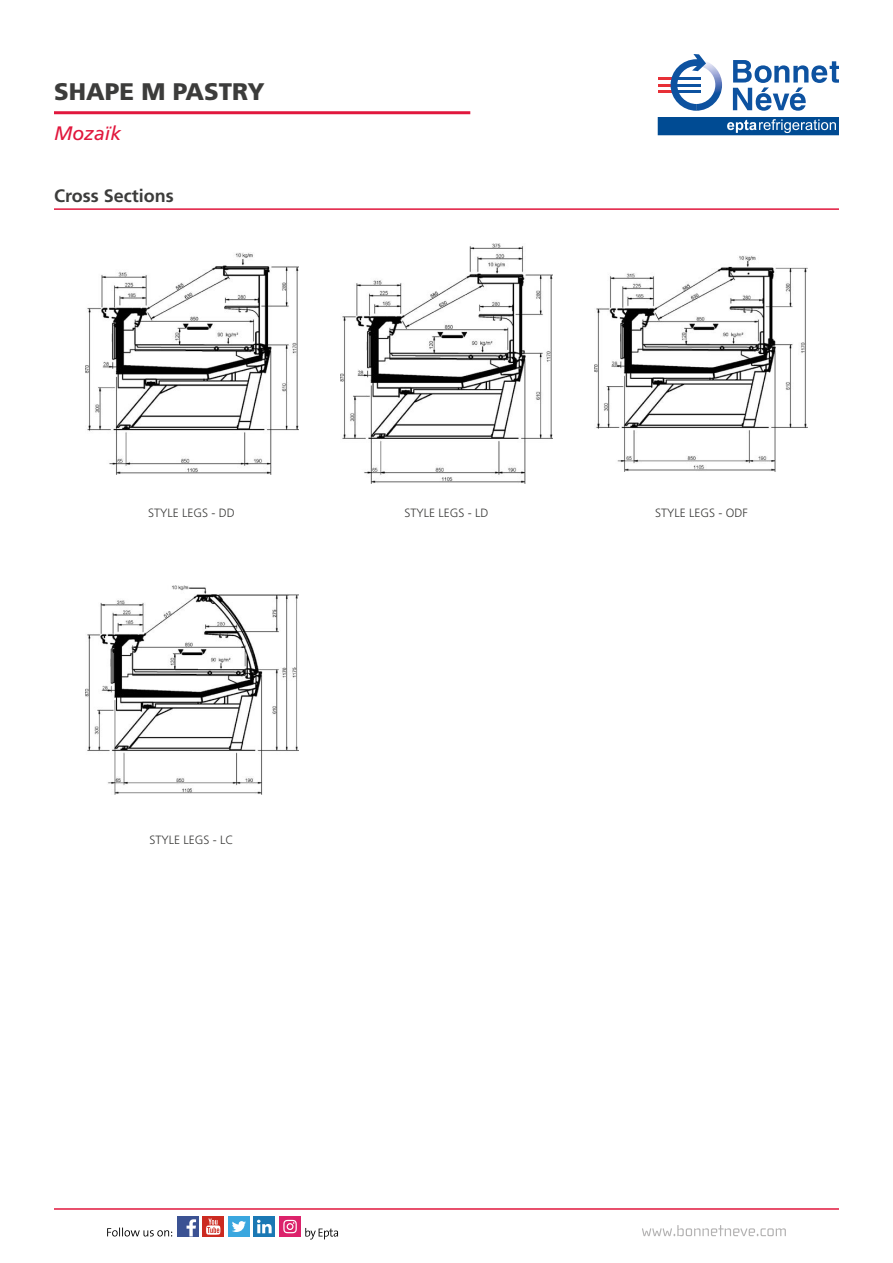
<style>
.page{position:relative;width:893px;height:1263px;background:#fff}
.page>*{position:absolute;margin:0;border:0;box-sizing:border-box;transform-origin:0 0}
.t1{font:900 24px "Frutiger LT Std";color:#3c3c3b}
.t2{font:italic 19.5px "Frutiger LT Std";color:#e1173d}
.t3{font:700 18px "Frutiger LT Std";color:#3c3c3b}
.t4{font:300 12px "Frutiger LT Std";color:#3c3c3b}
</style>
<div class="page">
<hr style="left:54px;top:111px;width:416px;height:3px;background:#e1173d">
<hr style="left:54px;top:208px;width:785px;height:2px;background:#e1173d">
<hr style="left:54px;top:1208px;width:785px;height:2px;background:#e1173d">
<div style="left:203px;top:1216px;width:21px;height:21px;background:#cb2a20"></div>
<svg style="left:206px;top:1218px;width:14px;height:17px"></svg>
<div style="left:177px;top:1216px;width:21px;height:21px;background:#3b5293"></div>
<svg style="left:187px;top:1219px;width:9px;height:17px"></svg>
<div style="left:254px;top:1216px;width:21px;height:21px;background:#1a78b4"></div>
<svg style="left:257px;top:1220px;width:15px;height:13px"></svg>
<div style="left:228px;top:1216px;width:22px;height:21px;background:#3aa7df"></div>
<svg style="left:232px;top:1221px;width:14px;height:11px"></svg>
<svg style="left:107px;top:1227px;width:65px;height:9px"></svg>
<svg style="left:305px;top:1228px;width:33px;height:11px"></svg>
<div style="left:279px;top:1216px;width:22px;height:21px;background:#dc226b"></div>
<svg style="left:283px;top:1220px;width:14px;height:13px"></svg>
<svg style="left:642px;top:1225px;width:144px;height:11px"></svg>
<svg style="left:658px;top:117px;width:181px;height:18px;background:#2061a0"></svg>
<svg style="left:733px;top:60px;width:106px;height:51px"></svg>
<hr style="left:658px;top:77px;width:17px;height:3px;background:#e73037">
<hr style="left:658px;top:84px;width:17px;height:3px;background:#e73037">
<hr style="left:658px;top:90px;width:17px;height:3px;background:#e73037">
<img style="left:706px;top:62px;width:16px;height:47px">
<svg style="left:671px;top:54px;width:35px;height:57px"></svg>
<img style="left:86px;top:586px;width:212px;height:208px">
<img style="left:86px;top:253px;width:212px;height:222px">
<img style="left:340px;top:244px;width:213px;height:239px">
<img style="left:594px;top:256px;width:213px;height:215px">
<h1 class="t1" style="left:54px;top:77px;width:212px">SHAPE M PASTRY</h1>
<h2 class="t2" style="left:54px;top:122px;width:69px">Mozaïk</h2>
<h3 class="t3" style="left:54px;top:185px;width:121px">Cross Sections</h3>
<p class="t4" style="left:148px;top:506px;width:88px">STYLE LEGS - DD</p>
<p class="t4" style="left:404px;top:506px;width:85px">STYLE LEGS - LD</p>
<p class="t4" style="left:655px;top:506px;width:94px">STYLE LEGS - ODF</p>
<p class="t4" style="left:150px;top:833px;width:85px">STYLE LEGS - LC</p>
</div>
